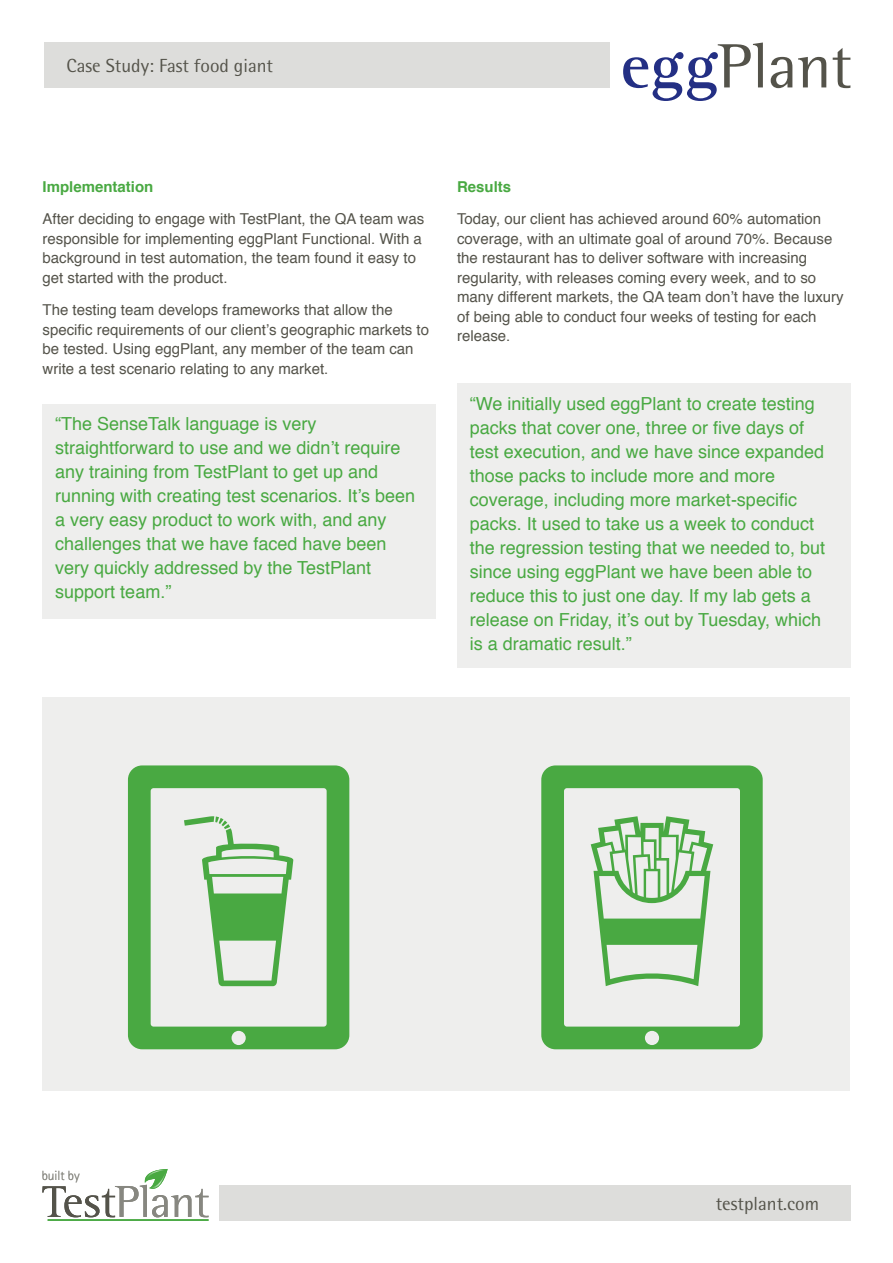
<style>
.page{position:relative;width:893px;height:1263px;background:#fff}
.page>*{position:absolute;margin:0;border:0;box-sizing:border-box;transform-origin:0 0}
.t1{font:18.9px "Rotis Semi Sans";color:#54534a}
.t2{font:18px/24px "Helvetica";color:#49a942}
.t3{font:15px/19.5px "Helvetica";color:#54534a}
.t4{font:700 15px "Helvetica";color:#49a942}
.t5{font:300 13.35px "Rotis Sans Serif";color:#878780}
</style>
<div class="page">
<div style="left:43px;top:404px;width:393px;height:215px;background:#eeeeed"></div>
<div style="left:219px;top:1185px;width:631px;height:36px;background:#dddddb"></div>
<svg style="left:42px;top:1169px;width:167px;height:52px"></svg>
<div style="left:44px;top:43px;width:565px;height:45px;background:#dddddb"></div>
<svg style="left:623px;top:43px;width:140px;height:58px"></svg>
<svg style="left:771px;top:57px;width:21px;height:31px"></svg>
<svg style="left:798px;top:57px;width:28px;height:30px"></svg>
<svg style="left:833px;top:48px;width:17px;height:40px"></svg>
<div style="left:457px;top:384px;width:393px;height:284px;background:#eeeeed"></div>
<div style="left:43px;top:697px;width:807px;height:394px;background:#eeeeed"></div>
<svg style="left:128px;top:765px;width:221px;height:284px"></svg>
<svg style="left:541px;top:765px;width:222px;height:284px"></svg>
<svg style="left:184px;top:816px;width:109px;height:170px"></svg>
<svg style="left:591px;top:816px;width:122px;height:170px"></svg>
<p class="t1" style="left:67px;top:55px;width:208px">Case Study: Fast food giant</p>
<p class="t4" style="left:43px;top:175px;width:112px">Implementation</p>
<p class="t3" style="left:43px;top:210px;width:383px">After deciding to engage with TestPlant, the QA team was responsible for implementing eggPlant Functional. With a background in test automation, the team found it easy to get started with the product.</p>
<p class="t3" style="left:43px;top:300px;width:388px">The testing team develops frameworks that allow the specific requirements of our client’s geographic markets to be tested. Using eggPlant, any member of the team can write a test scenario relating to any market.</p>
<p class="t2" style="left:55px;top:413px;width:361px">“The SenseTalk language is very straightforward to use and we didn’t require any training from TestPlant to get up and running with creating test scenarios. It’s been a very easy product to work with, and any challenges that we have faced have been very quickly addressed by the TestPlant support team.”</p>
<p class="t4" style="left:457px;top:175px;width:56px">Results</p>
<p class="t3" style="left:457px;top:210px;width:388px">Today, our client has achieved around 60% automation coverage, with an ultimate goal of around 70%. Because the restaurant has to deliver software with increasing regularity, with releases coming every week, and to so many different markets, the QA team don’t have the luxury of being able to conduct four weeks of testing for each release.</p>
<p class="t2" style="left:470px;top:392px;width:357px">“We initially used eggPlant to create testing packs that cover one, three or five days of test execution, and we have since expanded those packs to include more and more coverage, including more market-specific packs. It used to take us a week to conduct the regression testing that we needed to, but since using eggPlant we have been able to reduce this to just one day. If my lab gets a release on Friday, it’s out by Tuesday, which is a dramatic result.”</p>
<p class="t5" style="left:42px;top:1168px;width:40px">built by</p>
<p class="t1" style="left:716px;top:1192px;width:105px">testplant.com</p>
</div>
